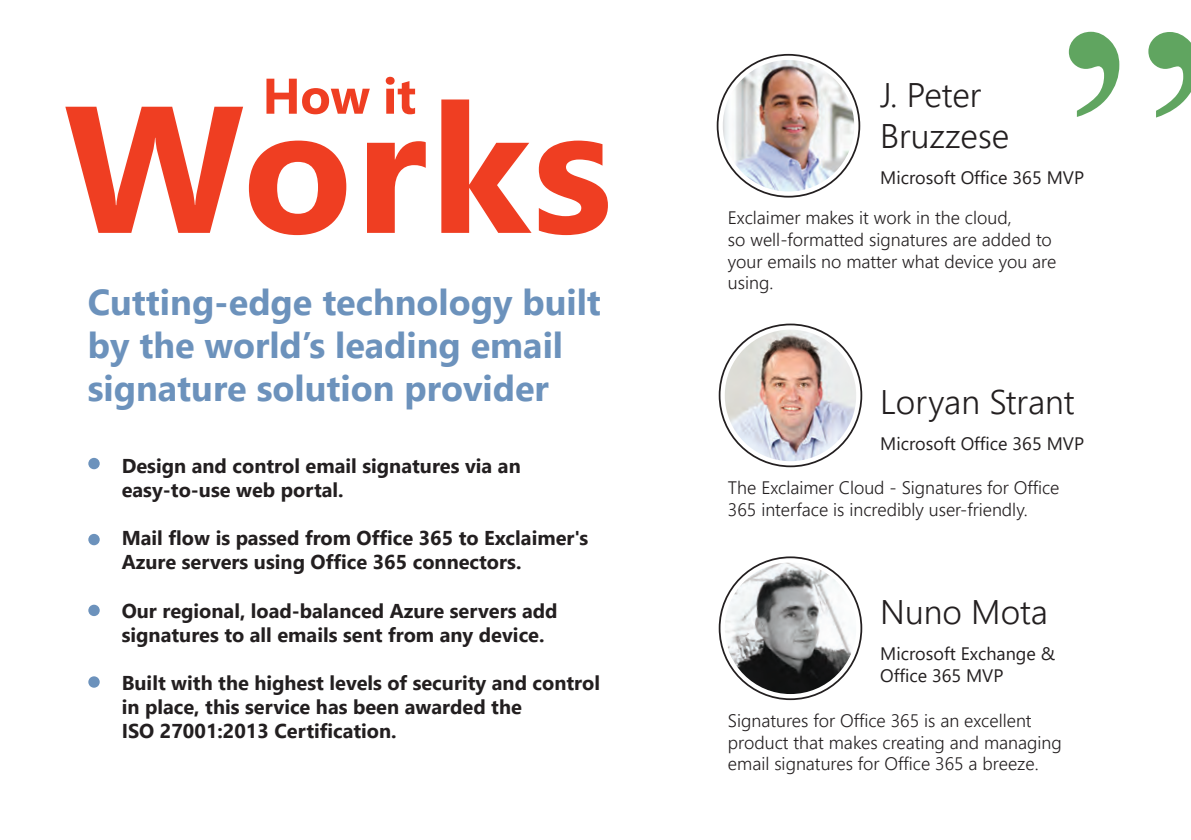
<style>
.page{position:relative;width:1191px;height:840px;background:#fff}
.page>*{position:absolute;margin:0;border:0;box-sizing:border-box;transform-origin:0 0}
.t1{font:700 180px "Segoe UI";letter-spacing:.015em;color:#ef3e22}
.t2{font:700 50px "Segoe UI";color:#ef3e22}
.t3{font:700 36px/43.2px "Segoe UI";color:#6c92bc}
.t4{font:300 34px/40.8px "Segoe UI";color:#231f20}
.t5{font:700 20px/24px "Segoe UI";color:#231f20}
.t6{font:300 18px/21.6px "Segoe UI";color:#231f20}
.t7{font:18px/21.6px "Segoe UI";color:#231f20}
</style>
<div class="page">
<svg style="left:88px;top:457px;width:12px;height:12px"></svg>
<svg style="left:88px;top:533px;width:12px;height:12px"></svg>
<div style="left:88px;top:604px;width:12px;height:11px;background:#6c92bc;border-radius:50%"></div>
<div style="left:88px;top:676px;width:12px;height:11px;background:#6c92bc;border-radius:50%"></div>
<img style="left:725px;top:562px;width:131px;height:131px;border-radius:66px">
<img style="left:723px;top:60px;width:131px;height:131px;border-radius:66px">
<img style="left:725px;top:329px;width:131px;height:132px;border-radius:66px">
<svg style="left:1068px;top:32px;width:123px;height:85px"></svg>
<h2 class="t2" style="left:262px;top:49px;width:155px">How it</h2>
<h1 class="t1" style="left:64px;top:-1px;width:550px">Works</h1>
<h3 class="t3" style="left:88px;top:277px;width:515px">Cutting-edge technology built by the world’s leading email signature solution provider</h3>
<p class="t5" style="left:122px;top:452px;width:400px">Design and control email signatures via an easy-to-use web portal.</p>
<p class="t5" style="left:122px;top:524px;width:468px">Mail flow is passed from Office 365 to Exclaimer's<br>Azure servers using Office 365 connectors.</p>
<p class="t5" style="left:122px;top:596px;width:437px">Our regional, load-balanced Azure servers add signatures to all emails sent from any device.</p>
<p class="t5" style="left:122px;top:668px;width:480px">Built with the highest levels of security and control in place, this service has been awarded the<br>ISO 27001:2013 Certification.</p>
<h3 class="t4" style="left:880px;top:72px;width:131px">J. Peter<br>Bruzzese</h3>
<p class="t7" style="left:880px;top:165px;width:205px">Microsoft Office 365 MVP</p>
<p class="t6" style="left:728px;top:205px;width:330px">Exclaimer makes it work in the cloud,<br>so well-formatted signatures are added to your emails no matter what device you are using.</p>
<h3 class="t4" style="left:880px;top:378px;width:196px">Loryan Strant</h3>
<p class="t7" style="left:880px;top:431px;width:205px">Microsoft Office 365 MVP</p>
<p class="t6" style="left:728px;top:475px;width:333px">The Exclaimer Cloud - Signatures for Office<br>365 interface is incredibly user-friendly.</p>
<h3 class="t4" style="left:880px;top:588px;width:169px">Nuno Mota</h3>
<p class="t7" style="left:880px;top:641px;width:177px">Microsoft Exchange &amp;<br>Office 365 MVP</p>
<p class="t6" style="left:728px;top:707px;width:335px">Signatures for Office 365 is an excellent product that makes creating and managing email signatures for Office 365 a breeze.</p>
</div>
